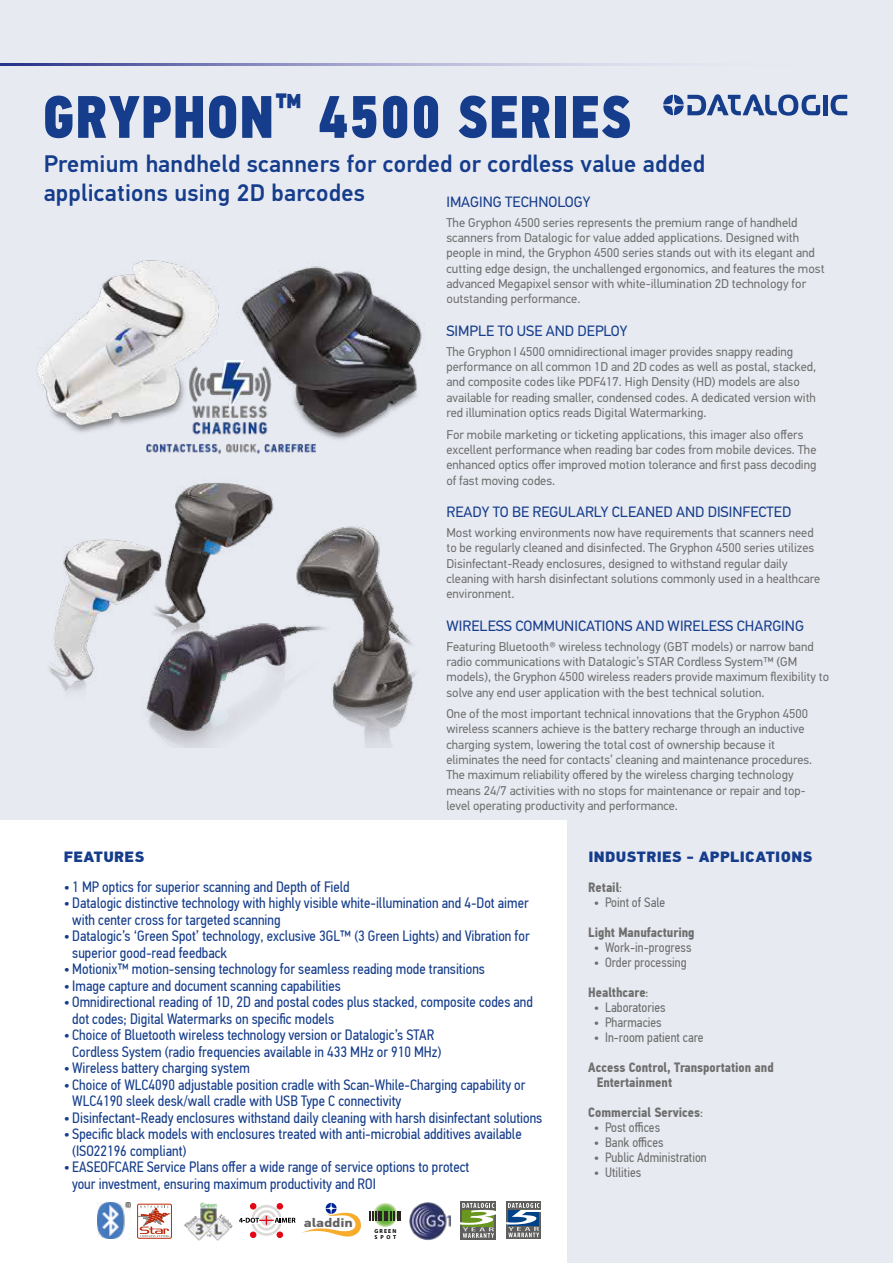
<style>
.page{position:relative;width:893px;height:1263px;background:#fff}
.page>*{position:absolute;margin:0;border:0;box-sizing:border-box;transform-origin:0 0}
.t1{font:60px "PF Din Text Cond Pro X Black";letter-spacing:.01em;color:#153d8b;scale:.93 1}
.t2{font:500 24px/28.8px "PF Din Text Pro";letter-spacing:.01em;color:#153d8b}
.t3{font:15px/16.5px "PF Din Text Cond Pro";color:#153d8b}
.t4{font:15px "PF Din Text Pro";color:#153d8b}
.t5{font:900 15px "PF Din Text Pro";letter-spacing:.02em;color:#153d8b}
.t6{font:13.5px "PF Din Text Cond Pro";color:#6f6f6e}
.t7{font:700 13.5px/15px "PF Din Text Cond Pro";color:#6f6f6e}
.t8{font:12.75px/15.3px "PF Din Text Pro";color:#6f6f6e}
.t9{font:700 12.6px "PF Din Text Pro";color:#626262;scale:1.22 1}
.t10{font:700 5.7px/5.7px "Myriad Pro";letter-spacing:.2em;color:#000}
.s1{font-weight:400}
</style>
<div class="page">
<div style="left:0;top:0;width:892px;height:1263px;background:#e8eaf2"></div>
<svg style="left:0;top:64px;width:893px;height:1px"></svg>
<img style="left:36px;top:260px;width:389px;height:487px">
<div style="left:0;top:820px;width:567px;height:442px;background:#fff"></div>
<div style="left:823px;top:95px;width:5px;height:20px;background:#153d8b"></div>
<svg style="left:831px;top:95px;width:16px;height:20px"></svg>
<svg style="left:663px;top:94px;width:157px;height:22px"></svg>
<img style="left:98px;top:1203px;width:33px;height:35px">
<img style="left:409px;top:1202px;width:42px;height:38px">
<svg style="left:372px;top:1202px;width:26px;height:25px"></svg>
<svg style="left:369px;top:1211px;width:7px;height:10px"></svg>
<hr style="left:378px;top:1211px;width:4px;height:10px;background:#2b2422">
<hr style="left:384px;top:1211px;width:4px;height:10px;background:#2b2422">
<svg style="left:390px;top:1211px;width:10px;height:10px"></svg>
<svg style="left:302px;top:1203px;width:59px;height:34px"></svg>
<div style="left:137px;top:1204px;width:35px;height:34px;border:1px solid #bc2a0a;border-radius:2px"></div>
<svg style="left:137px;top:1205px;width:34px;height:32px"></svg>
<img style="left:184px;top:1202px;width:49px;height:38px">
<div style="left:461px;top:1201px;width:35px;height:39px;background:#5e5e5d"></div>
<svg style="left:460px;top:1203px;width:36px;height:35px"></svg>
<img style="left:147px;top:360px;width:168px;height:94px">
<svg style="left:239px;top:1203px;width:56px;height:35px"></svg>
<svg style="left:506px;top:1201px;width:35px;height:38px"></svg>
<svg style="left:506px;top:1203px;width:35px;height:34px"></svg>
<h1 class="t1" style="left:43px;top:79px;width:635px">GRYPHON<sup>™</sup> 4500 SERIES</h1>
<h2 class="t2" style="left:44px;top:150px;width:663px">Premium handheld scanners for corded or cordless value added applications using 2D barcodes</h2>
<p class="t4" style="left:446px;top:193px;width:145px">IMAGING TECHNOLOGY</p>
<p class="t8" style="left:446px;top:215px;width:380px">The Gryphon 4500 series represents the premium range of handheld scanners from Datalogic for value added applications. Designed with people in mind, the Gryphon 4500 series stands out with its elegant and cutting edge design, the unchallenged ergonomics, and features the most advanced Megapixel sensor with white-illumination 2D technology for outstanding performance.</p>
<p class="t4" style="left:446px;top:322px;width:183px">SIMPLE TO USE AND DEPLOY</p>
<p class="t8" style="left:446px;top:344px;width:371px">The Gryphon I 4500 omnidirectional imager provides snappy reading performance on all common 1D and 2D codes as well as postal, stacked, and composite codes like PDF417. High Density (HD) models are also available for reading smaller, condensed codes. A dedicated version with red illumination optics reads Digital Watermarking.</p>
<p class="t8" style="left:446px;top:427px;width:372px">For mobile marketing or ticketing applications, this imager also offers excellent performance when reading bar codes from mobile devices. The enhanced optics offer improved motion tolerance and first pass decoding of fast moving codes.</p>
<p class="t4" style="left:446px;top:503px;width:346px">READY TO BE REGULARLY CLEANED AND DISINFECTED</p>
<p class="t8" style="left:446px;top:525px;width:375px">Most working environments now have requirements that scanners need to be regularly cleaned and disinfected. The Gryphon 4500 series utilizes Disinfectant-Ready enclosures, designed to withstand regular daily cleaning with harsh disinfectant solutions commonly used in a healthcare environment.</p>
<p class="t4" style="left:446px;top:617px;width:359px">WIRELESS COMMUNICATIONS AND WIRELESS CHARGING</p>
<p class="t8" style="left:446px;top:639px;width:384px">Featuring Bluetooth® wireless technology (GBT models) or narrow band radio communications with Datalogic’s STAR Cordless System™ (GM models), the Gryphon 4500 wireless readers provide maximum flexibility to solve any end user application with the best technical solution.</p>
<p class="t8" style="left:446px;top:706px;width:367px">One of the most important technical innovations that the Gryphon 4500 wireless scanners achieve is the battery recharge through an inductive charging system, lowering the total cost of ownership because it eliminates the need for contacts’ cleaning and maintenance procedures.<br>The maximum reliability offered by the wireless charging technology means 24/7 activities with no stops for maintenance or repair and top&shy;level operating productivity and performance.</p>
<p class="t5" style="left:588px;top:847px;width:226px">INDUSTRIES - APPLICATIONS</p>
<p class="t7" style="left:588px;top:880px;width:35px">Retail<span class="s1">:</span></p>
<p class="t6" style="left:594px;top:894px;width:73px">• Point of Sale</p>
<p class="t7" style="left:588px;top:925px;width:108px">Light Manufacturing</p>
<p class="t6" style="left:594px;top:939px;width:99px">• Work-in-progress</p>
<p class="t6" style="left:594px;top:954px;width:94px">• Order processing</p>
<p class="t7" style="left:588px;top:985px;width:62px">Healthcare<span class="s1">:</span></p>
<p class="t6" style="left:594px;top:999px;width:73px">• Laboratories</p>
<p class="t6" style="left:594px;top:1014px;width:69px">• Pharmacies</p>
<p class="t6" style="left:594px;top:1029px;width:111px">• In-room patient care</p>
<p class="t7" style="left:597px;top:1060px;width:178px;text-indent:-9px">Access Control, Transportation and<br>Entertainment</p>
<p class="t7" style="left:588px;top:1105px;width:116px">Commercial Services<span class="s1">:</span></p>
<p class="t6" style="left:594px;top:1119px;width:68px">• Post offices</p>
<p class="t6" style="left:594px;top:1134px;width:71px">• Bank offices</p>
<p class="t6" style="left:594px;top:1149px;width:114px">• Public Administration</p>
<p class="t6" style="left:594px;top:1164px;width:49px">• Utilities</p>
<p class="t5" style="left:64px;top:847px;width:82px">FEATURES</p>
<p class="t3" style="left:64px;top:878px;width:287px">• 1 MP optics for superior scanning and Depth of Field</p>
<p class="t3" style="left:72px;top:895px;width:458px;text-indent:-9px">• Datalogic distinctive technology with highly visible white-illumination and 4-Dot aimer with center cross for targeted scanning</p>
<p class="t3" style="left:72px;top:928px;width:459px;text-indent:-9px">• Datalogic’s ‘Green Spot’ technology, exclusive 3GL™ (3 Green Lights) and Vibration for superior good-read feedback</p>
<p class="t3" style="left:64px;top:961px;width:423px">• Motionix™ motion-sensing technology for seamless reading mode transitions</p>
<p class="t3" style="left:64px;top:977px;width:279px">• Image capture and document scanning capabilities</p>
<p class="t3" style="left:72px;top:994px;width:462px;text-indent:-9px">• Omnidirectional reading of 1D, 2D and postal codes plus stacked, composite codes and dot codes; Digital Watermarks on specific models</p>
<p class="t3" style="left:64px;top:1027px;width:379px;text-align:center">• Choice of Bluetooth wireless technology version or Datalogic’s STAR<br>Cordless System (radio frequencies available in 433 MHz or 910 MHz)</p>
<p class="t3" style="left:64px;top:1060px;width:188px">• Wireless battery charging system</p>
<p class="t3" style="left:72px;top:1076px;width:455px;text-indent:-9px">• Choice of WLC4090 adjustable position cradle with Scan-While-Charging capability or<br>WLC4190 sleek desk/wall cradle with USB Type C connectivity</p>
<p class="t3" style="left:64px;top:1109px;width:480px">• Disinfectant-Ready enclosures withstand daily cleaning with harsh disinfectant solutions</p>
<p class="t3" style="left:72px;top:1126px;width:451px;text-indent:-9px">• Specific black models with enclosures treated with anti-microbial additives available (ISO22196 compliant)</p>
<p class="t3" style="left:72px;top:1159px;width:399px;text-indent:-9px">• EASEOFCARE Service Plans offer a wide range of service options to protect your investment, ensuring maximum productivity and ROI</p>
<p class="t9" style="left:304px;top:1215px;width:42px">aladdin</p>
<p class="t10" style="left:375px;top:1228px;width:23px">GREEN<br>SPOT</p>
</div>
